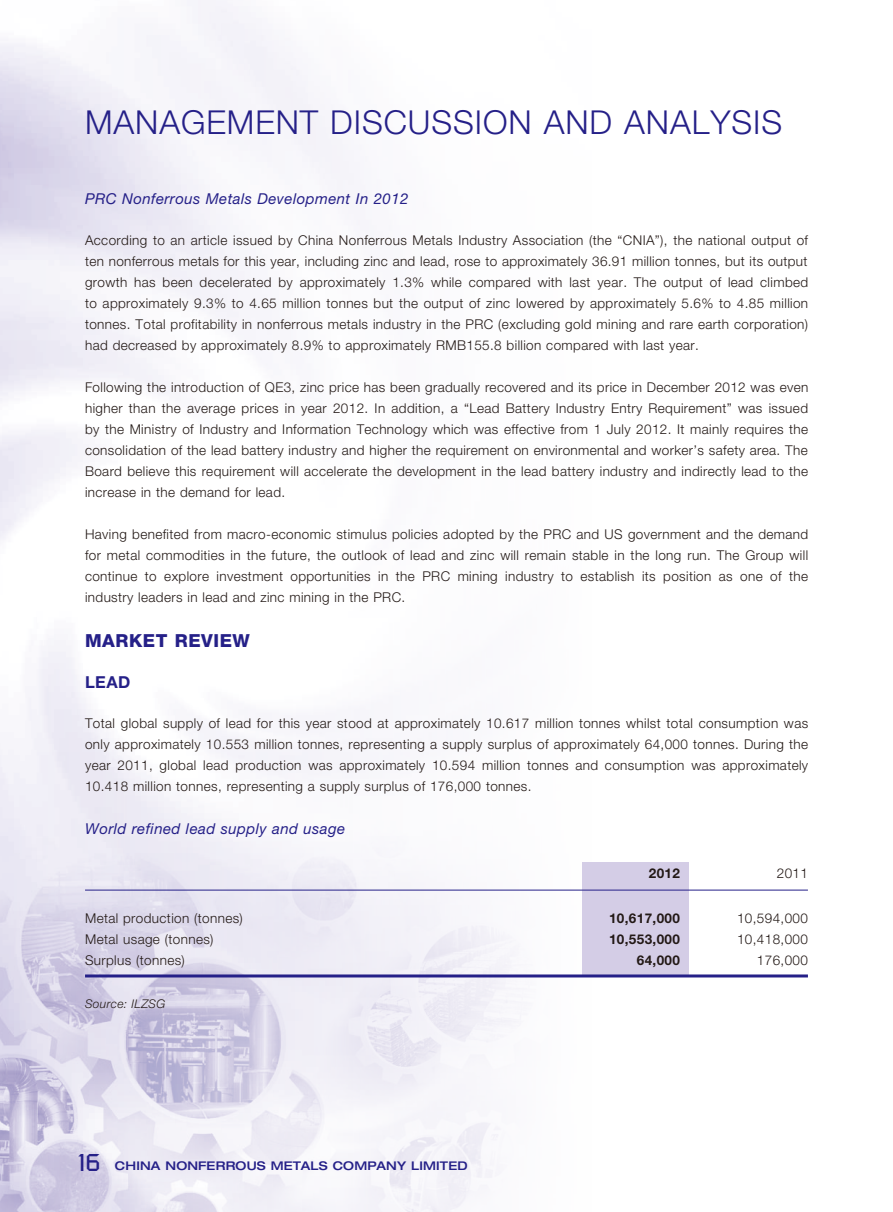
<style>
.page{position:relative;width:893px;height:1212px;background:#fff}
.page>*{position:absolute;margin:0;border:0;box-sizing:border-box;transform-origin:0 0}
.t1{font:300 33px "Helvetica Neue LT Std";letter-spacing:.03em;color:#252088}
.t2{font:800 18px "Helvetica Neue LT Std";letter-spacing:.03em;color:#252088}
.t3{font:700 16.5px "Helvetica Neue LT Std";color:#252088}
.t4{font:italic 15px "Helvetica Neue LT Std";letter-spacing:.03em;color:#252088}
.t5{font:300 13.5px/21px "Helvetica Neue LT Std";letter-spacing:.03em;color:#231916;text-align:justify}
.t6{font:700 13.5px "Helvetica Neue LT Std";letter-spacing:.03em;color:#231916}
.t7{font:500 expanded 12px "Helvetica Neue LT Std";letter-spacing:.015em;color:#252088}
.t8{font:italic 300 12px "Helvetica Neue LT Std";letter-spacing:.03em;color:#231916}
.s1{font-family:"Russell Square Std";font-weight:400;font-stretch:normal;font-size:24px}
</style>
<div class="page">
<img style="left:0;top:753px;width:563px;height:459px">
<div style="left:583px;top:862px;width:106px;height:114px;background:#d4cde6"></div>
<hr style="left:85px;top:890px;width:723px;height:1px;background:#252088">
<hr style="left:85px;top:974px;width:723px;height:3px;background:#252088">
<h1 class="t1" style="left:85px;top:102px;width:699px">MANAGEMENT DISCUSSION AND ANALYSIS</h1>
<p class="t4" style="left:85px;top:189px;width:325px">PRC Nonferrous Metals Development In 2012</p>
<p class="t5" style="left:85px;top:229px;width:725px">According to an article issued by China Nonferrous Metals Industry Association (the “CNIA”), the national output of ten nonferrous metals for this year, including zinc and lead, rose to approximately 36.91 million tonnes, but its output growth has been decelerated by approximately 1.3% while compared with last year. The output of lead climbed to approximately 9.3% to 4.65 million tonnes but the output of zinc lowered by approximately 5.6% to 4.85 million tonnes. Total profitability in nonferrous metals industry in the PRC (excluding gold mining and rare earth corporation) had decreased by approximately 8.9% to approximately RMB155.8 billion compared with last year.</p>
<p class="t5" style="left:85px;top:376px;width:725px">Following the introduction of QE3, zinc price has been gradually recovered and its price in December 2012 was even higher than the average prices in year 2012. In addition, a “Lead Battery Industry Entry Requirement” was issued by the Ministry of Industry and Information Technology which was effective from 1 July 2012. It mainly requires the consolidation of the lead battery industry and higher the requirement on environmental and worker’s safety area. The Board believe this requirement will accelerate the development in the lead battery industry and indirectly lead to the increase in the demand for lead.</p>
<p class="t5" style="left:85px;top:523px;width:725px">Having benefited from macro-economic stimulus policies adopted by the PRC and US government and the demand for metal commodities in the future, the outlook of lead and zinc will remain stable in the long run. The Group will continue to explore investment opportunities in the PRC mining industry to establish its position as one of the industry leaders in lead and zinc mining in the PRC.</p>
<h2 class="t2" style="left:85px;top:630px;width:166px">MARKET REVIEW</h2>
<p class="t3" style="left:85px;top:672px;width:23px">Lead</p>
<p class="t5" style="left:85px;top:712px;width:725px">Total global supply of lead for this year stood at approximately 10.617 million tonnes whilst total consumption was only approximately 10.553 million tonnes, representing a supply surplus of approximately 64,000 tonnes. During the year 2011, global lead production was approximately 10.594 million tonnes and consumption was approximately 10.418 million tonnes, representing a supply surplus of 176,000 tonnes.</p>
<p class="t4" style="left:85px;top:819px;width:262px">World refined lead supply and usage</p>
<p class="t6" style="left:649px;top:864px;width:33px">2012</p>
<p class="t5" style="left:777px;top:862px;width:33px">2011</p>
<p class="t5" style="left:85px;top:907px;width:159px">Metal production (tonnes)</p>
<p class="t6" style="left:609px;top:909px;width:72px">10,617,000</p>
<p class="t5" style="left:737px;top:907px;width:72px">10,594,000</p>
<p class="t5" style="left:85px;top:928px;width:130px">Metal usage (tonnes)</p>
<p class="t6" style="left:609px;top:930px;width:72px">10,553,000</p>
<p class="t5" style="left:737px;top:928px;width:72px">10,418,000</p>
<p class="t5" style="left:85px;top:949px;width:101px">Surplus (tonnes)</p>
<p class="t6" style="left:637px;top:951px;width:45px">64,000</p>
<p class="t5" style="left:757px;top:949px;width:53px">176,000</p>
<p class="t8" style="left:85px;top:997px;width:82px">Source: ILZSG</p>
<p class="t7" style="left:79px;top:1158px;width:391px"><span class="s1">16</span> CHINA NONFERROUS METALS COMPANY LIMITED</p>
</div>
